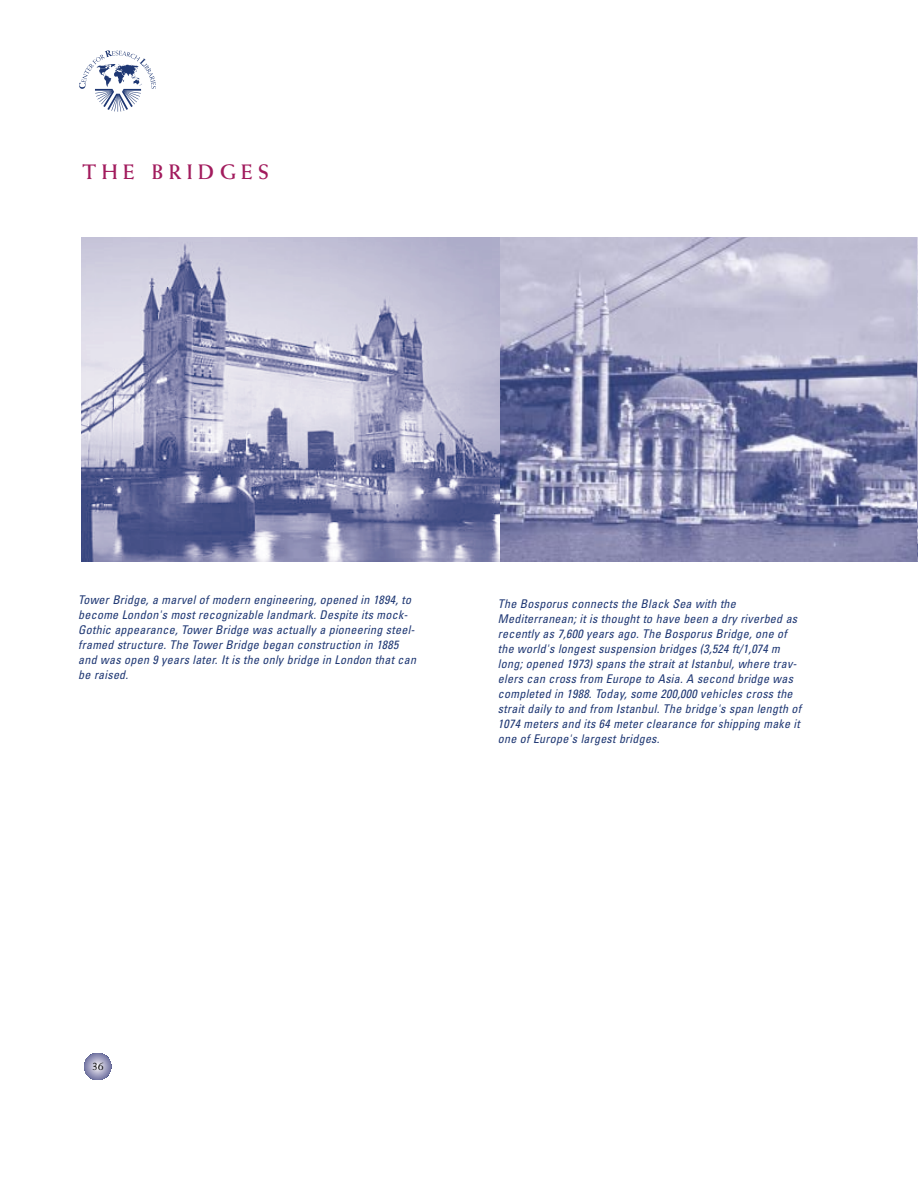
<style>
.page{position:relative;width:918px;height:1188px;background:#fff}
.page>*{position:absolute;margin:0;border:0;box-sizing:border-box;transform-origin:0 0}
.t1{font:700 21px "Weiss";letter-spacing:.28em;color:#a21b5d;scale:.95 1}
.t2{font:italic condensed 12px/15px "Univers";letter-spacing:.02em;color:#1e3773}
.t3{font:12px "Weiss";color:#000}
</style>
<div class="page">
<svg style="left:84px;top:1053px;width:27px;height:27px"></svg>
<svg style="left:79px;top:50px;width:77px;height:62px"></svg>
<img style="left:500px;top:237px;width:417px;height:324px">
<svg style="left:81px;top:237px;width:419px;height:324px;background:#a2a4c2"></svg>
<h1 class="t1" style="left:82px;top:164px;width:198px">THE BRIDGES</h1>
<p class="t2" style="left:78px;top:593px;width:339px">Tower Bridge, a marvel of modern engineering, opened in 1894, to become London's most recognizable landmark. Despite its mock-Gothic appearance, Tower Bridge was actually a pioneering steel&shy;framed structure. The Tower Bridge began construction in 1885 and was open 9 years later. It is the only bridge in London that can be raised.</p>
<p class="t2" style="left:498px;top:597px;width:305px">The Bosporus connects the Black Sea with the Mediterranean; it is thought to have been a dry riverbed as recently as 7,600 years ago. The Bosporus Bridge, one of the world's longest suspension bridges (3,524 ft/1,074 m long; opened 1973) spans the strait at Istanbul, where trav&shy;elers can cross from Europe to Asia. A second bridge was completed in 1988. Today, some 200,000 vehicles cross the strait daily to and from Istanbul. The bridge's span length of 1074 meters and its 64 meter clearance for shipping make it one of Europe's largest bridges.</p>
<p class="t3" style="left:92px;top:1061px;width:13px">36</p>
</div>
